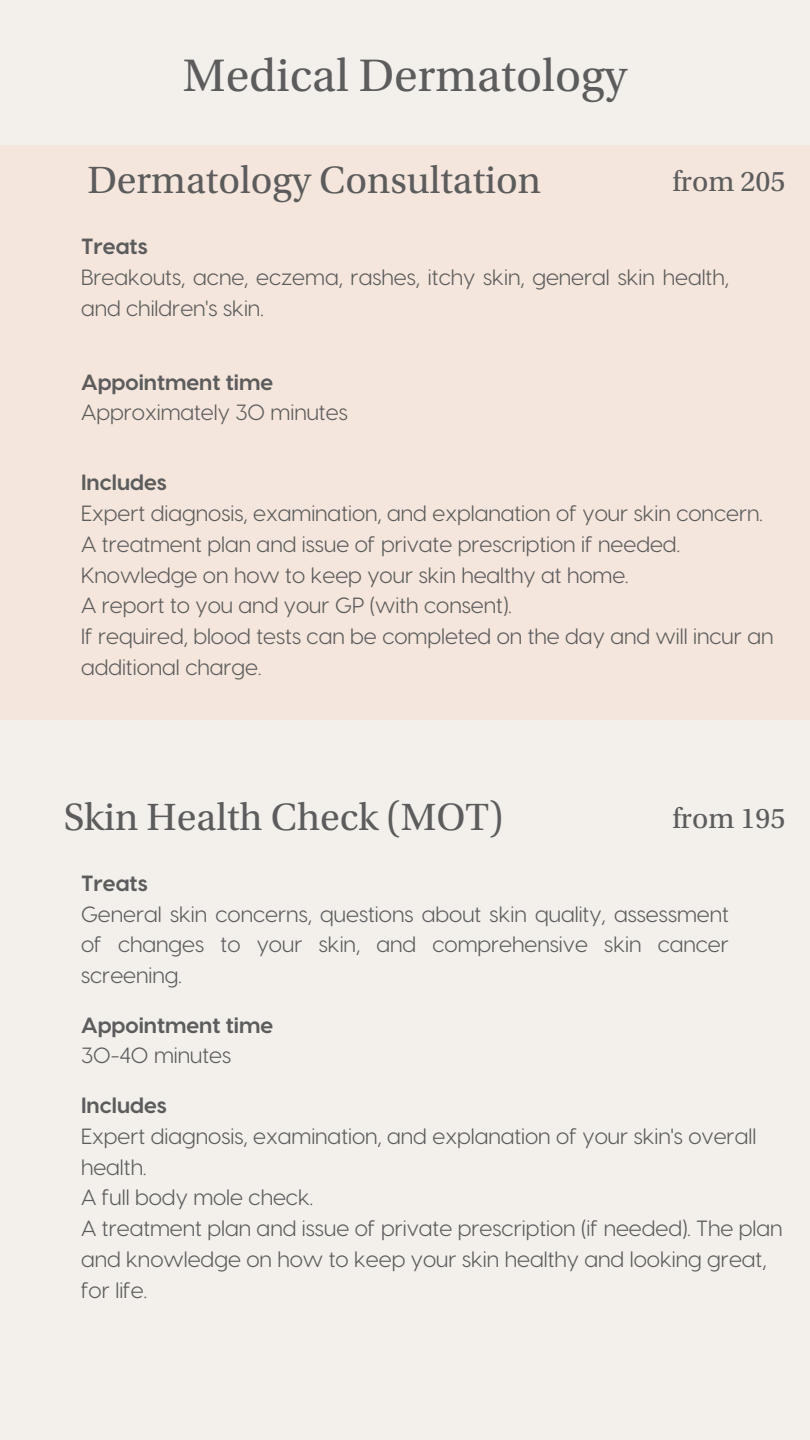
<style>
.page{position:relative;width:810px;height:1440px;background:#f3f0ec}
.page>*{position:absolute;margin:0;border:0;box-sizing:border-box;transform-origin:0 0}
.t1{font:48px "Utopia Std";color:#5c5c5c}
.t2{font:40px "Utopia Std";color:#5c5c5c}
.t3{font:30px "Utopia Std";color:#5c5c5c}
.t4{font:22px/30.8px "Visby CF";color:#5c5c5c}
.t5{font:700 22px "Visby CF";color:#5c5c5c}
</style>
<div class="page">
<div style="left:0;top:146px;width:810px;height:574px;background:#f4e6dc"></div>
<p class="t1" style="left:183px;top:56px;width:446px">Medical Dermatology</p>
<h1 class="t2" style="left:87px;top:164px;width:455px">Dermatology Consultation</h1>
<h2 class="t5" style="left:81px;top:232px;width:68px">Treats</h2>
<h3 class="t4" style="left:81px;top:261px;width:649px">Breakouts, acne, eczema, rashes, itchy skin, general skin health, and children's skin.</h3>
<p class="t3" style="left:672px;top:169px;width:115px">from 205</p>
<p class="t5" style="left:81px;top:367px;width:194px">Appointment time</p>
<p class="t4" style="left:81px;top:396px;width:268px">Approximately 30 minutes</p>
<p class="t5" style="left:81px;top:468px;width:87px">Includes</p>
<p class="t4" style="left:81px;top:497px;width:683px">Expert diagnosis, examination, and explanation of your skin concern.</p>
<p class="t4" style="left:81px;top:527px;width:600px">A treatment plan and issue of private prescription if needed.<br>Knowledge on how to keep your skin healthy at home.</p>
<p class="t4" style="left:81px;top:589px;width:432px">A report to you and your GP (with consent).</p>
<p class="t4" style="left:81px;top:620px;width:694px">If required, blood tests can be completed on the day and will incur an additional charge.</p>
<p class="t2" style="left:64px;top:801px;width:441px">Skin Health Check (MOT)</p>
<h2 class="t5" style="left:81px;top:869px;width:68px">Treats</h2>
<h3 class="t4" style="left:81px;top:897px;width:649px;text-align:justify">General skin concerns, questions about skin quality, assessment of changes to your skin, and comprehensive skin cancer screening.</h3>
<p class="t3" style="left:672px;top:806px;width:115px">from 195</p>
<p class="t5" style="left:81px;top:1010px;width:194px">Appointment time</p>
<p class="t4" style="left:81px;top:1039px;width:152px">30-40 minutes</p>
<p class="t5" style="left:81px;top:1091px;width:87px">Includes</p>
<p class="t4" style="left:81px;top:1119px;width:677px">Expert diagnosis, examination, and explanation of your skin's overall health.</p>
<p class="t4" style="left:81px;top:1181px;width:234px">A full body mole check.</p>
<p class="t4" style="left:81px;top:1212px;width:703px">A treatment plan and issue of private prescription (if needed). The plan and knowledge on how to keep your skin healthy and looking great, for life.</p>
</div>
